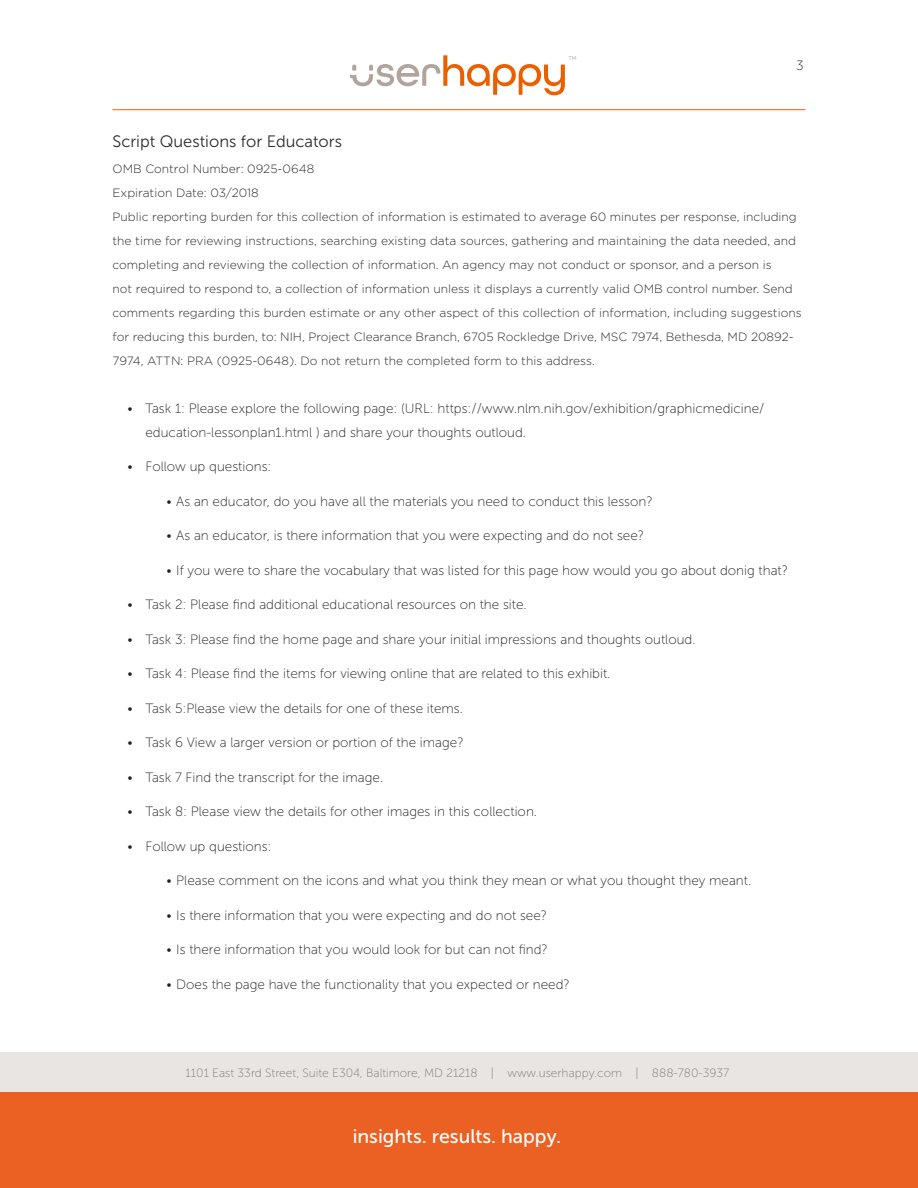
<style>
.page{position:relative;width:918px;height:1188px;background:#fff}
.page>*{position:absolute;margin:0;border:0;box-sizing:border-box;transform-origin:0 0}
.t1{font:19.5px "Museo Sans 500";color:#fff}
.Subhead_left_aligned{font:16.5px "Museo Sans 300";color:#302d2c}
.t2{font:13.5px/24px "Museo Sans 100";color:#231f20}
.LS_-_Paragraph_Style{font:300 12px/24px "Gotham";color:#302d2c}
.t3{font:12px "Museo Sans 100";color:#827975}
.t4{font:5.7px "Museo Sans 300";color:#b0a49d}
</style>
<div class="page">
<div style="left:0;top:1052px;width:918px;height:48px;background:#e8e5e3"></div>
<svg style="left:350px;top:55px;width:215px;height:40px"></svg>
<hr style="left:112px;top:109px;width:694px;height:1px;background:#ff5f00">
<div style="left:0;top:1092px;width:918px;height:96px;background:#ea6123"></div>
<p class="t4" style="left:569px;top:55px;width:10px">TM</p>
<p class="t2" style="left:796px;top:53px;width:9px">3</p>
<p class="Subhead_left_aligned" style="left:112px;top:133px;width:231px">Script Questions for Educators</p>
<p class="LS_-_Paragraph_Style" style="left:112px;top:156px;width:203px">OMB Control Number: 0925-0648</p>
<p class="LS_-_Paragraph_Style" style="left:112px;top:180px;width:148px">Expiration Date: 03/2018</p>
<p class="LS_-_Paragraph_Style" style="left:112px;top:204px;width:691px">Public reporting burden for this collection of information is estimated to average 60 minutes per response, including the time for reviewing instructions, searching existing data sources, gathering and maintaining the data needed, and completing and reviewing the collection of information. An agency may not conduct or sponsor, and a person is<br>not required to respond to, a collection of information unless it displays a currently valid OMB control number. Send comments regarding this burden estimate or any other aspect of this collection of information, including suggestions for reducing this burden, to: NIH, Project Clearance Branch, 6705 Rockledge Drive, MSC 7974, Bethesda, MD 20892- 7974, ATTN: PRA (0925-0648). Do not return the completed form to this address.</p>
<p class="t2" style="left:146px;top:396px;width:620px;text-indent:-18px">• Task 1: Please explore the following page: (URL: https://www.nlm.nih.gov/exhibition/graphicmedicine/ education-lessonplan1.html ) and share your thoughts outloud.</p>
<p class="t2" style="left:128px;top:455px;width:146px">• Follow up questions:</p>
<p class="t2" style="left:166px;top:489px;width:488px">• As an educator, do you have all the materials you need to conduct this lesson?</p>
<p class="t2" style="left:166px;top:524px;width:479px">• As an educator, is there information that you were expecting and do not see?</p>
<p class="t2" style="left:166px;top:558px;width:623px">• If you were to share the vocabulary that was listed for this page how would you go about donig that?</p>
<p class="t2" style="left:128px;top:593px;width:401px">• Task 2: Please find additional educational resources on the site.</p>
<p class="t2" style="left:128px;top:627px;width:570px">• Task 3: Please find the home page and share your initial impressions and thoughts outloud.</p>
<p class="t2" style="left:128px;top:662px;width:485px">• Task 4: Please find the items for viewing online that are related to this exhibit.</p>
<p class="t2" style="left:128px;top:696px;width:337px">• Task 5:Please view the details for one of these items.</p>
<p class="t2" style="left:128px;top:731px;width:338px">• Task 6 View a larger version or portion of the image?</p>
<p class="t2" style="left:128px;top:765px;width:257px">• Task 7 Find the transcript for the image.</p>
<p class="t2" style="left:128px;top:800px;width:411px">• Task 8: Please view the details for other images in this collection.</p>
<p class="t2" style="left:128px;top:834px;width:146px">• Follow up questions:</p>
<p class="t2" style="left:166px;top:869px;width:586px">• Please comment on the icons and what you think they mean or what you thought they meant.</p>
<p class="t2" style="left:166px;top:903px;width:382px">• Is there information that you were expecting and do not see?</p>
<p class="t2" style="left:166px;top:938px;width:383px">• Is there information that you would look for but can not find?</p>
<p class="t2" style="left:166px;top:972px;width:405px">• Does the page have the functionality that you expected or need?</p>
<p class="t3" style="left:186px;top:1066px;width:545px">1101 East 33rd Street, Suite E304, Baltimore, MD 21218 | www.userhappy.com | 888-780-3937</p>
<h1 class="t1" style="left:353px;top:1125px;width:210px">insights. results. happy.</h1>
</div>
